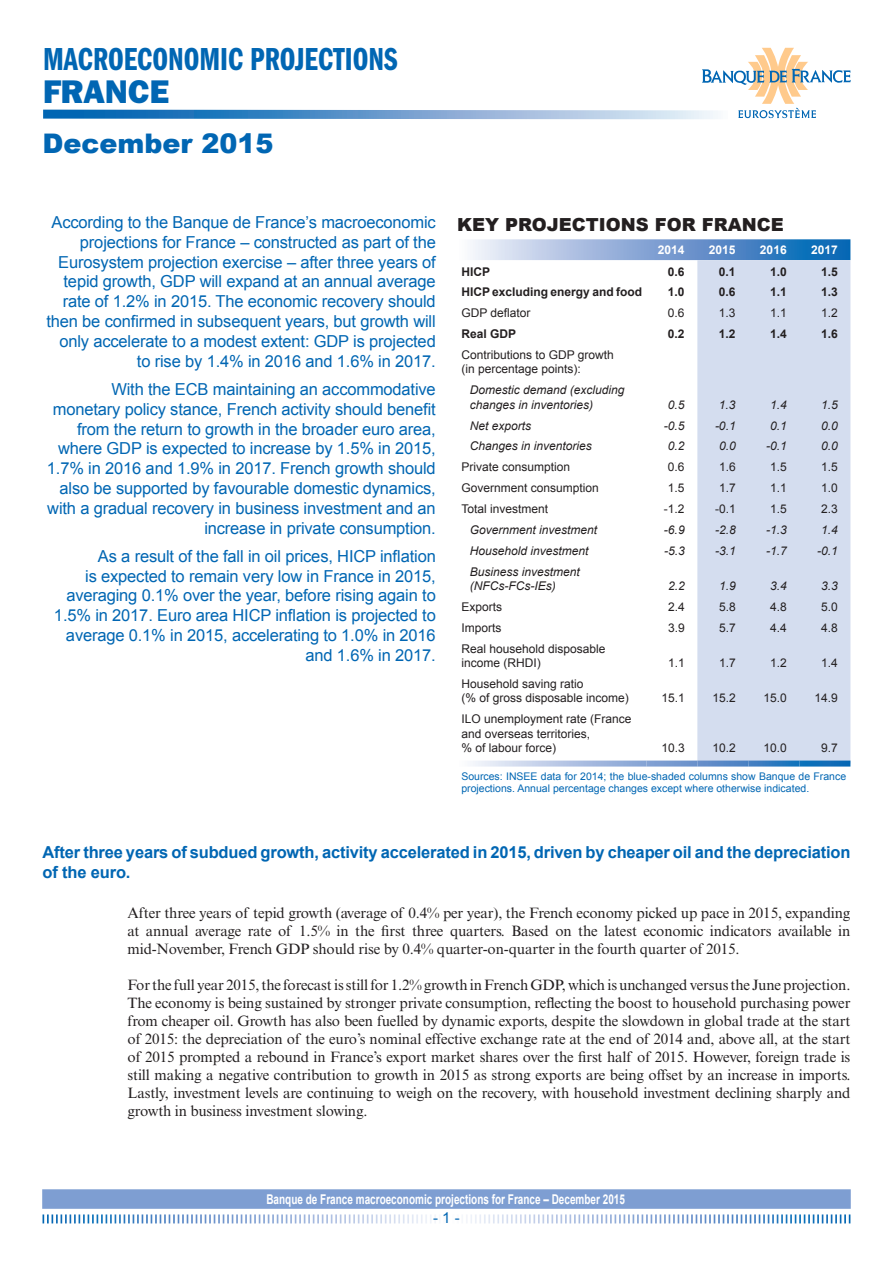
<style>
.page{position:relative;width:893px;height:1263px;background:#fff}
.page>*{position:absolute;margin:0;border:0;box-sizing:border-box;transform-origin:0 0}
.t1{font:33px "ITC Franklin Gothic Std Dm Cp";color:#0166b3}
.t2{font:33px "ITC Franklin Gothic Std Hvy";color:#0166b3}
.t3{font:900 27px "Arial";color:#0166b3}
.t4{font:900 18px "Arial";color:#231f20}
.t5{font:16.5px/19.8px "Arial";letter-spacing:-.01em;color:#0166b3;text-align:right}
.t6{font:700 16.5px/19.8px "Arial";letter-spacing:-.01em;color:#0166b3}
.t7{font:15px/18px "Times New Roman MT Std";letter-spacing:-.01em;color:#231f20;text-align:justify}
.t8{font:15px "Arial";color:#0166b3}
.t9{font:700 13.5px "Arial";color:#fff;scale:.74 1}
.t10{font:12px/14.4px "Arial";color:#231f20}
.t11{font:italic 12px/14.4px "Arial";color:#231f20}
.t12{font:700 12px "Arial";color:#231f20}
.t13{font:700 12px "Arial";color:#fff}
.t14{font:10.5px/12.6px "Arial";color:#0166b3}
</style>
<div class="page">
<svg style="left:43px;top:48px;width:808px;height:72px"></svg>
<div style="left:42px;top:1189px;width:809px;height:20px;background:#7e9ed2"></div>
<svg style="left:43px;top:1214px;width:807px;height:9px"></svg>
<svg style="left:472px;top:239px;width:378px;height:21px;background:#7ba4d3"></svg>
<div style="left:697px;top:260px;width:153px;height:500px;background:#d4ddef"></div>
<svg style="left:472px;top:760px;width:174px;height:6px"></svg>
<div style="left:646px;top:760px;width:51px;height:6px;background:#779acf"></div>
<svg style="left:697px;top:760px;width:51px;height:6px"></svg>
<svg style="left:748px;top:760px;width:51px;height:6px"></svg>
<div style="left:799px;top:760px;width:51px;height:6px;background:#0d6db7"></div>
<h1 class="t1" style="left:43px;top:41px;width:356px">MACROECONOMIC PROJECTIONS</h1>
<h1 class="t2" style="left:43px;top:72px;width:128px">FRANCE</h1>
<h2 class="t3" style="left:43px;top:124px;width:233px">December 2015</h2>
<p class="t5" style="left:46px;top:212px;width:391px">According to the Banque de France’s macroeconomic projections for France – constructed as part of the Eurosystem projection exercise – after three years of tepid growth, GDP will expand at an annual average rate of 1.2% in 2015. The economic recovery should then be confirmed in subsequent years, but growth will only accelerate to a modest extent: GDP is projected to rise by 1.4% in 2016 and 1.6% in 2017.</p>
<p class="t5" style="left:47px;top:379px;width:390px">With the ECB maintaining an accommodative monetary policy stance, French activity should benefit from the return to growth in the broader euro area, where GDP is expected to increase by 1.5% in 2015, 1.7% in 2016 and 1.9% in 2017. French growth should also be supported by favourable domestic dynamics, with a gradual recovery in business investment and an increase in private consumption.</p>
<p class="t5" style="left:54px;top:546px;width:383px">As a result of the fall in oil prices, HICP inflation<br>is expected to remain very low in France in 2015, averaging 0.1% over the year, before rising again to 1.5% in 2017. Euro area HICP inflation is projected to average 0.1% in 2015, accelerating to 1.0% in 2016 and 1.6% in 2017.</p>
<p class="t4" style="left:457px;top:211px;width:328px">KEY PROJECTIONS FOR FRANCE</p>
<p class="t13" style="left:658px;top:242px;width:28px">2014</p>
<p class="t13" style="left:709px;top:242px;width:28px">2015</p>
<p class="t13" style="left:760px;top:242px;width:28px">2016</p>
<p class="t13" style="left:811px;top:242px;width:28px">2017</p>
<p class="t12" style="left:461px;top:263px;width:30px">HICP</p>
<p class="t12" style="left:668px;top:263px;width:18px">0.6</p>
<p class="t12" style="left:719px;top:263px;width:18px">0.1</p>
<p class="t12" style="left:770px;top:263px;width:18px">1.0</p>
<p class="t12" style="left:821px;top:263px;width:18px">1.5</p>
<p class="t12" style="left:461px;top:284px;width:182px">HICP excluding energy and food</p>
<p class="t12" style="left:668px;top:284px;width:18px">1.0</p>
<p class="t12" style="left:719px;top:284px;width:18px">0.6</p>
<p class="t12" style="left:770px;top:284px;width:18px">1.1</p>
<p class="t12" style="left:821px;top:284px;width:18px">1.3</p>
<p class="t10" style="left:461px;top:306px;width:71px">GDP deflator</p>
<p class="t10" style="left:668px;top:306px;width:18px">0.6</p>
<p class="t10" style="left:719px;top:306px;width:18px">1.3</p>
<p class="t10" style="left:770px;top:306px;width:18px">1.1</p>
<p class="t10" style="left:821px;top:306px;width:18px">1.2</p>
<p class="t12" style="left:461px;top:326px;width:56px">Real GDP</p>
<p class="t12" style="left:668px;top:326px;width:18px">0.2</p>
<p class="t12" style="left:719px;top:326px;width:18px">1.2</p>
<p class="t12" style="left:770px;top:326px;width:18px">1.4</p>
<p class="t12" style="left:821px;top:326px;width:18px">1.6</p>
<p class="t10" style="left:461px;top:348px;width:154px">Contributions to GDP growth (in percentage points):</p>
<p class="t11" style="left:470px;top:383px;width:156px">Domestic demand (excluding changes in inventories)</p>
<p class="t11" style="left:668px;top:397px;width:18px">0.5</p>
<p class="t11" style="left:719px;top:397px;width:18px">1.3</p>
<p class="t11" style="left:770px;top:397px;width:18px">1.4</p>
<p class="t11" style="left:821px;top:397px;width:18px">1.5</p>
<p class="t11" style="left:470px;top:418px;width:63px">Net exports</p>
<p class="t11" style="left:664px;top:418px;width:22px">-0.5</p>
<p class="t11" style="left:715px;top:418px;width:22px">-0.1</p>
<p class="t11" style="left:770px;top:418px;width:18px">0.1</p>
<p class="t11" style="left:821px;top:418px;width:18px">0.0</p>
<p class="t11" style="left:470px;top:439px;width:124px">Changes in inventories</p>
<p class="t11" style="left:668px;top:439px;width:18px">0.2</p>
<p class="t11" style="left:719px;top:439px;width:18px">0.0</p>
<p class="t11" style="left:766px;top:439px;width:22px">-0.1</p>
<p class="t11" style="left:821px;top:439px;width:18px">0.0</p>
<p class="t10" style="left:461px;top:460px;width:110px">Private consumption</p>
<p class="t10" style="left:668px;top:460px;width:18px">0.6</p>
<p class="t10" style="left:719px;top:460px;width:18px">1.6</p>
<p class="t10" style="left:770px;top:460px;width:18px">1.5</p>
<p class="t10" style="left:821px;top:460px;width:18px">1.5</p>
<p class="t10" style="left:461px;top:481px;width:139px">Government consumption</p>
<p class="t10" style="left:668px;top:481px;width:18px">1.5</p>
<p class="t10" style="left:719px;top:481px;width:18px">1.7</p>
<p class="t10" style="left:770px;top:481px;width:18px">1.1</p>
<p class="t10" style="left:821px;top:481px;width:18px">1.0</p>
<p class="t10" style="left:461px;top:502px;width:88px">Total investment</p>
<p class="t10" style="left:664px;top:502px;width:22px">-1.2</p>
<p class="t10" style="left:715px;top:502px;width:22px">-0.1</p>
<p class="t10" style="left:770px;top:502px;width:18px">1.5</p>
<p class="t10" style="left:821px;top:502px;width:18px">2.3</p>
<p class="t11" style="left:470px;top:523px;width:129px">Government investment</p>
<p class="t11" style="left:664px;top:523px;width:22px">-6.9</p>
<p class="t11" style="left:715px;top:523px;width:22px">-2.8</p>
<p class="t11" style="left:766px;top:523px;width:22px">-1.3</p>
<p class="t11" style="left:821px;top:523px;width:18px">1.4</p>
<p class="t11" style="left:470px;top:543px;width:120px">Household investment</p>
<p class="t11" style="left:664px;top:543px;width:22px">-5.3</p>
<p class="t11" style="left:715px;top:543px;width:22px">-3.1</p>
<p class="t11" style="left:766px;top:543px;width:22px">-1.7</p>
<p class="t11" style="left:817px;top:543px;width:22px">-0.1</p>
<p class="t11" style="left:470px;top:564px;width:112px">Business investment (NFCs-FCs-IEs)</p>
<p class="t11" style="left:668px;top:579px;width:18px">2.2</p>
<p class="t11" style="left:719px;top:579px;width:18px">1.9</p>
<p class="t11" style="left:770px;top:579px;width:18px">3.4</p>
<p class="t11" style="left:821px;top:579px;width:18px">3.3</p>
<p class="t10" style="left:461px;top:600px;width:42px">Exports</p>
<p class="t10" style="left:668px;top:600px;width:18px">2.4</p>
<p class="t10" style="left:719px;top:600px;width:18px">5.8</p>
<p class="t10" style="left:770px;top:600px;width:18px">4.8</p>
<p class="t10" style="left:821px;top:600px;width:18px">5.0</p>
<p class="t10" style="left:461px;top:620px;width:42px">Imports</p>
<p class="t10" style="left:668px;top:620px;width:18px">3.9</p>
<p class="t10" style="left:719px;top:620px;width:18px">5.7</p>
<p class="t10" style="left:770px;top:620px;width:18px">4.4</p>
<p class="t10" style="left:821px;top:620px;width:18px">4.8</p>
<p class="t10" style="left:461px;top:641px;width:146px">Real household disposable income (RHDI)</p>
<p class="t10" style="left:668px;top:656px;width:18px">1.1</p>
<p class="t10" style="left:719px;top:656px;width:18px">1.7</p>
<p class="t10" style="left:770px;top:656px;width:18px">1.2</p>
<p class="t10" style="left:821px;top:656px;width:18px">1.4</p>
<p class="t10" style="left:461px;top:676px;width:169px">Household saving ratio<br>(% of gross disposable income)</p>
<p class="t10" style="left:661px;top:691px;width:25px">15.1</p>
<p class="t10" style="left:712px;top:691px;width:25px">15.2</p>
<p class="t10" style="left:763px;top:691px;width:25px">15.0</p>
<p class="t10" style="left:814px;top:691px;width:25px">14.9</p>
<p class="t10" style="left:461px;top:712px;width:172px">ILO unemployment rate (France and overseas territories,<br>% of labour force)</p>
<p class="t10" style="left:661px;top:741px;width:25px">10.3</p>
<p class="t10" style="left:712px;top:741px;width:25px">10.2</p>
<p class="t10" style="left:763px;top:741px;width:25px">10.0</p>
<p class="t10" style="left:821px;top:741px;width:18px">9.7</p>
<p class="t14" style="left:461px;top:770px;width:386px">Sources: INSEE data for 2014; the blue-shaded columns show Banque de France projections. Annual percentage changes except where otherwise indicated.</p>
<p class="t6" style="left:43px;top:843px;width:809px">After three years of subdued growth, activity accelerated in 2015, driven by cheaper oil and the depreciation of the euro.</p>
<p class="t7" style="left:128px;top:904px;width:724px">After three years of tepid growth (average of 0.4% per year), the French economy picked up pace in 2015, expanding at annual average rate of 1.5% in the first three quarters. Based on the latest economic indicators available in mid‑November, French GDP should rise by 0.4% quarter‑on‑quarter in the fourth quarter of 2015.</p>
<p class="t7" style="left:128px;top:976px;width:724px">For the full year 2015, the forecast is still for 1.2% growth in French GDP, which is unchanged versus the June projection.<br>The economy is being sustained by stronger private consumption, reflecting the boost to household purchasing power from cheaper oil. Growth has also been fuelled by dynamic exports, despite the slowdown in global trade at the start of 2015: the depreciation of the euro’s nominal effective exchange rate at the end of 2014 and, above all, at the start of 2015 prompted a rebound in France’s export market shares over the first half of 2015. However, foreign trade is still making a negative contribution to growth in 2015 as strong exports are being offset by an increase in imports.<br>Lastly, investment levels are continuing to weigh on the recovery, with household investment declining sharply and growth in business investment slowing.</p>
<p class="t9" style="left:266px;top:1190px;width:486px">Banque de France macroeconomic projections for France – December 2015</p>
<p class="t8" style="left:433px;top:1208px;width:28px">- 1 -</p>
</div>
